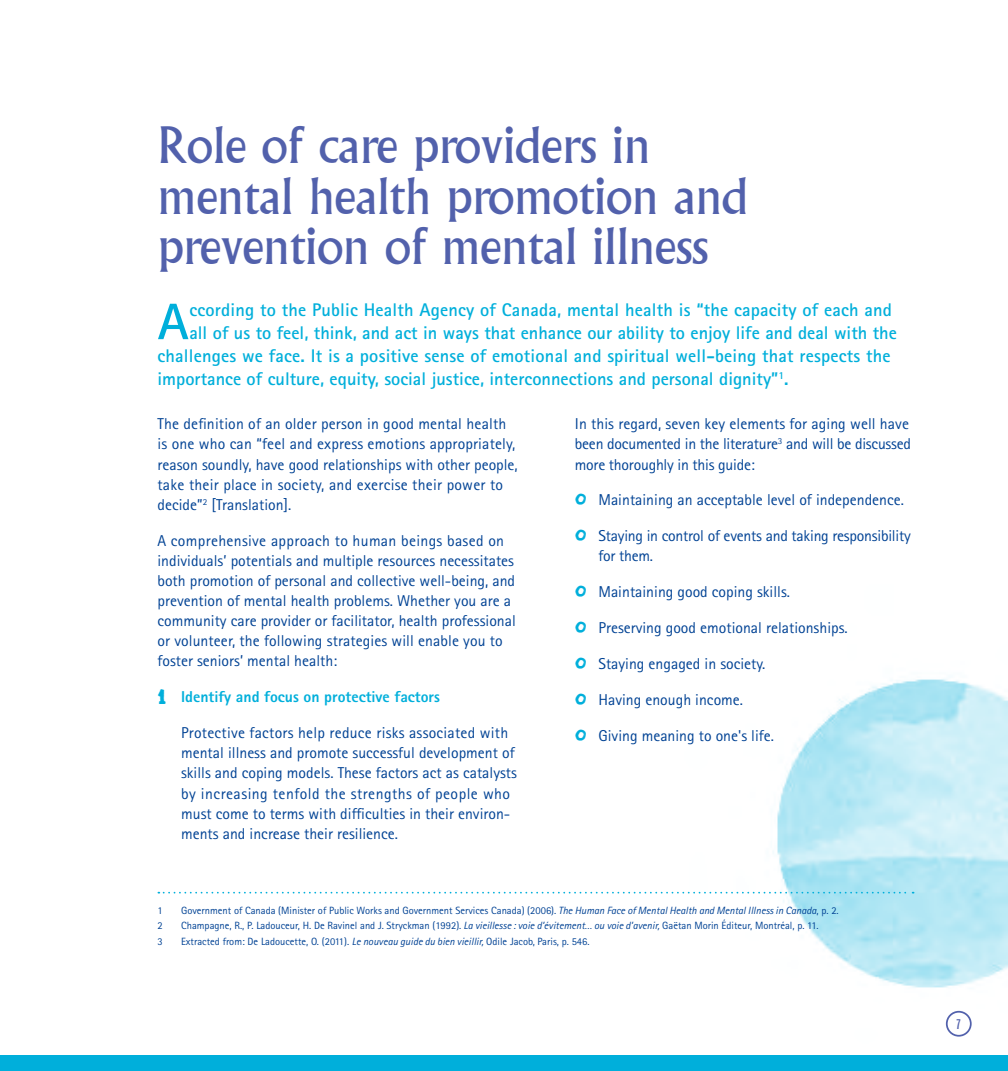
<style>
.page{position:relative;width:1008px;height:1071px;background:#fff}
.page>*{position:absolute;margin:0;border:0;box-sizing:border-box;transform-origin:0 0}
.t1{font:700 51.27px "Rotis Sans Serif";color:#00afdb}
.t2{font:49px/50.8px "Albertus";letter-spacing:-.015em;color:#5261ac}
.t3{font:700 18.38px "Rotis Sans Serif";letter-spacing:.01em;color:#00afdb}
.t4{font:15.75px/20.1px "Rotis Sans Serif";color:#004294}
.t5{font:800 15.75px "Rotis Sans Serif";color:#00afdb}
.t6{font:500 condensed 14px "Akzidenz Grotesk BE";color:#5261ac}
.t7{font:10.5px "Rotis Sans Serif";color:#004294}
.s1{font-family:"Plakkaat";font-weight:400;font-size:21px}
.s2{font-family:"Plakkaat";font-size:26.25px;color:#00afdb}
.s3{font-style:italic}
</style>
<div class="page">
<img style="left:157px;top:679px;width:851px;height:357px">
<svg style="left:158px;top:892px;width:756px;height:2px"></svg>
<div style="left:947px;top:1012px;width:24px;height:24px;background:#fff;border-radius:50%"></div>
<div style="left:946px;top:1011px;width:26px;height:26px;border:2px solid #5261ac;border-radius:50%"></div>
<div style="left:0;top:1055px;width:1008px;height:16px;background:#00afdb"></div>
<h2 class="t2" style="left:158px;top:120px;width:592px">Role of care providers in mental health promotion and prevention of mental illness</h2>
<h1 class="t1" style="left:158px;top:289px;width:33px">A</h1>
<p class="t3" style="left:189px;top:299px;width:704px">ccording to the Public Health Agency of Canada, mental health is “the capacity of each and</p>
<p class="t3" style="left:189px;top:321px;width:709px">all of us to feel, think, and act in ways that enhance our ability to enjoy life and deal with the</p>
<p class="t3" style="left:158px;top:344px;width:735px">challenges we face. It is a positive sense of emotional and spiritual well-being that respects the</p>
<p class="t3" style="left:158px;top:367px;width:633px">importance of culture, equity, social justice, interconnections and personal dignity”<sup>1</sup>.</p>
<p class="t4" style="left:158px;top:414px;width:362px">The definition of an older person in good mental health is one who can “feel and express emotions appropriately, reason soundly, have good relationships with other people, take their place in society, and exercise their power to decide”<sup>2</sup> [Translation].</p>
<p class="t4" style="left:158px;top:530px;width:360px">A comprehensive approach to human beings based on individuals’ potentials and multiple resources necessitates both promotion of personal and collective well-being, and prevention of mental health problems. Whether you are a community care provider or facilitator, health professional or volunteer, the following strategies will enable you to foster seniors’ mental health:</p>
<p class="t5" style="left:158px;top:687px;width:284px"><span class="s1">1</span> Identify and focus on protective factors</p>
<p class="t4" style="left:181px;top:723px;width:337px">Protective factors help reduce risks associated with mental illness and promote successful development of skills and coping models. These factors act as catalysts by increasing tenfold the strengths of people who must come to terms with difficulties in their environ&shy;ments and increase their resilience.</p>
<p class="t4" style="left:575px;top:414px;width:338px">In this regard, seven key elements for aging well have been documented in the literature<sup>3</sup> and will be discussed more thoroughly in this guide:</p>
<p class="t4" style="left:575px;top:490px;width:331px"><span class="s2">º</span> Maintaining an acceptable level of independence.</p>
<p class="t4" style="left:598px;top:526px;width:314px;text-indent:-24px"><span class="s2">º</span> Staying in control of events and taking responsibility for them.</p>
<p class="t4" style="left:575px;top:582px;width:217px"><span class="s2">º</span> Maintaining good coping skills.</p>
<p class="t4" style="left:575px;top:618px;width:274px"><span class="s2">º</span> Preserving good emotional relationships.</p>
<p class="t4" style="left:575px;top:654px;width:192px"><span class="s2">º</span> Staying engaged in society.</p>
<p class="t4" style="left:575px;top:689px;width:170px"><span class="s2">º</span> Having enough income.</p>
<p class="t4" style="left:575px;top:725px;width:201px"><span class="s2">º</span> Giving meaning to one's life.</p>
<p class="t7" style="left:158px;top:904px;width:7px">1</p>
<p class="t7" style="left:181px;top:904px;width:659px">Government of Canada (Minister of Public Works and Government Services Canada) (2006). <span class="s3">The Human Face of Mental Health and Mental Illness in Canada</span>, p. 2.</p>
<p class="t7" style="left:158px;top:920px;width:7px">2</p>
<p class="t7" style="left:181px;top:920px;width:639px">Champagne, R., P. Ladouceur, H. De Ravinel and J. Stryckman (1992). <span class="s3">La vieillesse : voie d’évitement… ou voie d’avenir,</span> Gaëtan Morin Éditeur, Montréal, p. 11.</p>
<p class="t7" style="left:158px;top:935px;width:7px">3</p>
<p class="t7" style="left:181px;top:935px;width:410px">Extracted from: De Ladoucette, O. (2011). <span class="s3">Le nouveau guide du bien vieillir,</span> Odile Jacob, Paris, p. 546.</p>
<p class="t6" style="left:956px;top:1016px;width:6px">7</p>
</div>
